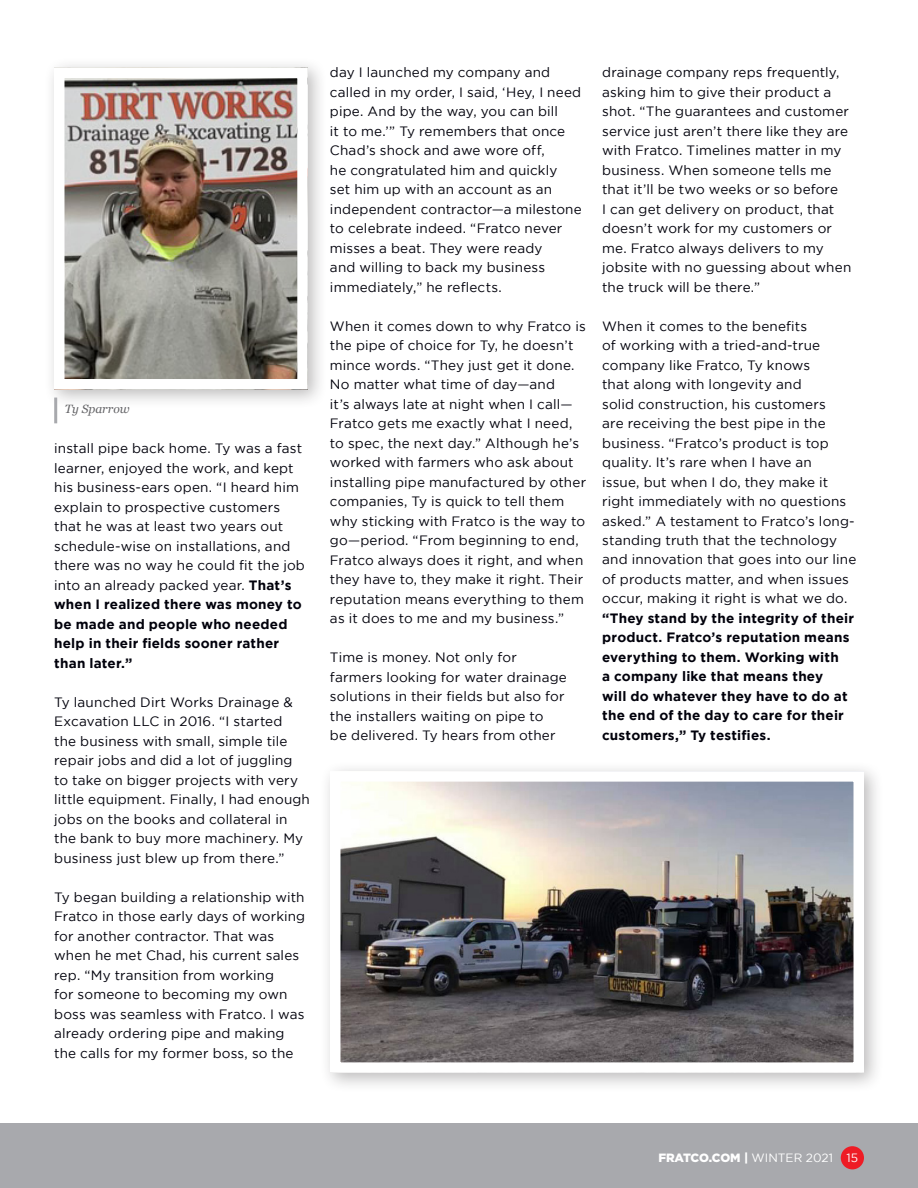
<style>
.page{position:relative;width:918px;height:1188px;background:#fff}
.page>*{position:absolute;margin:0;border:0;box-sizing:border-box;transform-origin:0 0}
.T_T_Body_Copy{font:13.5px/19.5px "Gotham";letter-spacing:.01em;color:#00000b}
.T_T_Body_Copy-2{font:700 13.5px "Gotham";letter-spacing:.015em;color:#00000b}
.t1{font:12px "Gotham";color:#fff}
.Headline_1{font:italic 12px "Georgia";color:#636366}
.s1{font-weight:700}
.s2{font-weight:900}
</style>
<div class="page">
<div style="left:44px;top:57px;width:284px;height:353px;background:#231f20;opacity:.3"></div>
<img style="left:65px;top:79px;width:232px;height:300px">
<div style="left:54px;top:68px;width:254px;height:322px;border:10px solid #fff"></div>
<hr style="left:54px;top:398px;width:3px;height:25px;background:#a8a9ad">
<div style="left:0;top:1123px;width:918px;height:65px;background:#a8a9ad"></div>
<div style="left:320px;top:761px;width:564px;height:332px;background:#231f20;opacity:.3"></div>
<img style="left:341px;top:782px;width:512px;height:280px">
<div style="left:330px;top:771px;width:534px;height:302px;border:10px solid #fff"></div>
<div style="left:841px;top:1146px;width:23px;height:23px;background:#ee1c25;border-radius:50%"></div>
<p class="Headline_1" style="left:65px;top:400px;width:66px">Ty Sparrow</p>
<p class="T_T_Body_Copy" style="left:54px;top:439px;width:252px">install pipe back home. Ty was a fast learner, enjoyed the work, and kept his business-ears open. “I heard him explain to prospective customers that he was at least two years out schedule-wise on installations, and there was no way he could fit the job into an already packed year. <span class="s1">That’s when I realized there was money to be made and people who needed help in their fields sooner rather</span></p>
<p class="T_T_Body_Copy-2" style="left:54px;top:655px;width:80px">than later.”</p>
<p class="T_T_Body_Copy" style="left:54px;top:692px;width:257px">Ty launched Dirt Works Drainage &amp; Excavation LLC in 2016. “I started<br>the business with small, simple tile repair jobs and did a lot of juggling to take on bigger projects with very little equipment. Finally, I had enough jobs on the books and collateral in the bank to buy more machinery. My business just blew up from there.”</p>
<p class="T_T_Body_Copy" style="left:54px;top:887px;width:253px">Ty began building a relationship with Fratco in those early days of working for another contractor. That was when he met Chad, his current sales rep. “My transition from working<br>for someone to becoming my own boss was seamless with Fratco. I was already ordering pipe and making the calls for my former boss, so the</p>
<p class="T_T_Body_Copy" style="left:330px;top:63px;width:253px">day I launched my company and called in my order, I said, ‘Hey, I need pipe. And by the way, you can bill<br>it to me.’” Ty remembers that once<br>Chad’s shock and awe wore off,<br>he congratulated him and quickly<br>set him up with an account as an independent contractor—a milestone to celebrate indeed. “Fratco never misses a beat. They were ready<br>and willing to back my business immediately,” he reflects.</p>
<p class="T_T_Body_Copy" style="left:330px;top:316px;width:258px">When it comes down to why Fratco is the pipe of choice for Ty, he doesn’t mince words. “They just get it done.<br>No matter what time of day—and<br>it’s always late at night when I call— Fratco gets me exactly what I need, to spec, the next day.” Although he’s worked with farmers who ask about installing pipe manufactured by other companies, Ty is quick to tell them why sticking with Fratco is the way to go—period. “From beginning to end, Fratco always does it right, and when they have to, they make it right. Their reputation means everything to them as it does to me and my business.”</p>
<p class="T_T_Body_Copy" style="left:330px;top:647px;width:238px">Time is money. Not only for farmers looking for water drainage solutions in their fields but also for the installers waiting on pipe to<br>be delivered. Ty hears from other</p>
<p class="T_T_Body_Copy" style="left:602px;top:62px;width:251px">drainage company reps frequently, asking him to give their product a shot. “The guarantees and customer service just aren’t there like they are with Fratco. Timelines matter in my business. When someone tells me that it’ll be two weeks or so before<br>I can get delivery on product, that doesn’t work for my customers or me. Fratco always delivers to my jobsite with no guessing about when the truck will be there.”</p>
<p class="T_T_Body_Copy" style="left:602px;top:316px;width:256px">When it comes to the benefits<br>of working with a tried-and-true company like Fratco, Ty knows<br>that along with longevity and<br>solid construction, his customers<br>are receiving the best pipe in the business. “Fratco’s product is top quality. It’s rare when I have an<br>issue, but when I do, they make it right immediately with no questions asked.” A testament to Fratco’s long&shy;standing truth that the technology and innovation that goes into our line of products matter, and when issues occur, making it right is what we do. <span class="s1">“They stand by the integrity of their product. Fratco’s reputation means everything to them. Working with<br>a company like that means they<br>will do whatever they have to do at the end of the day to care for their customers,” Ty testifies.</span></p>
<p class="t1" style="left:658px;top:1151px;width:201px"><span class="s2">FRATCO.COM |</span> WINTER 2021 15</p>
</div>
